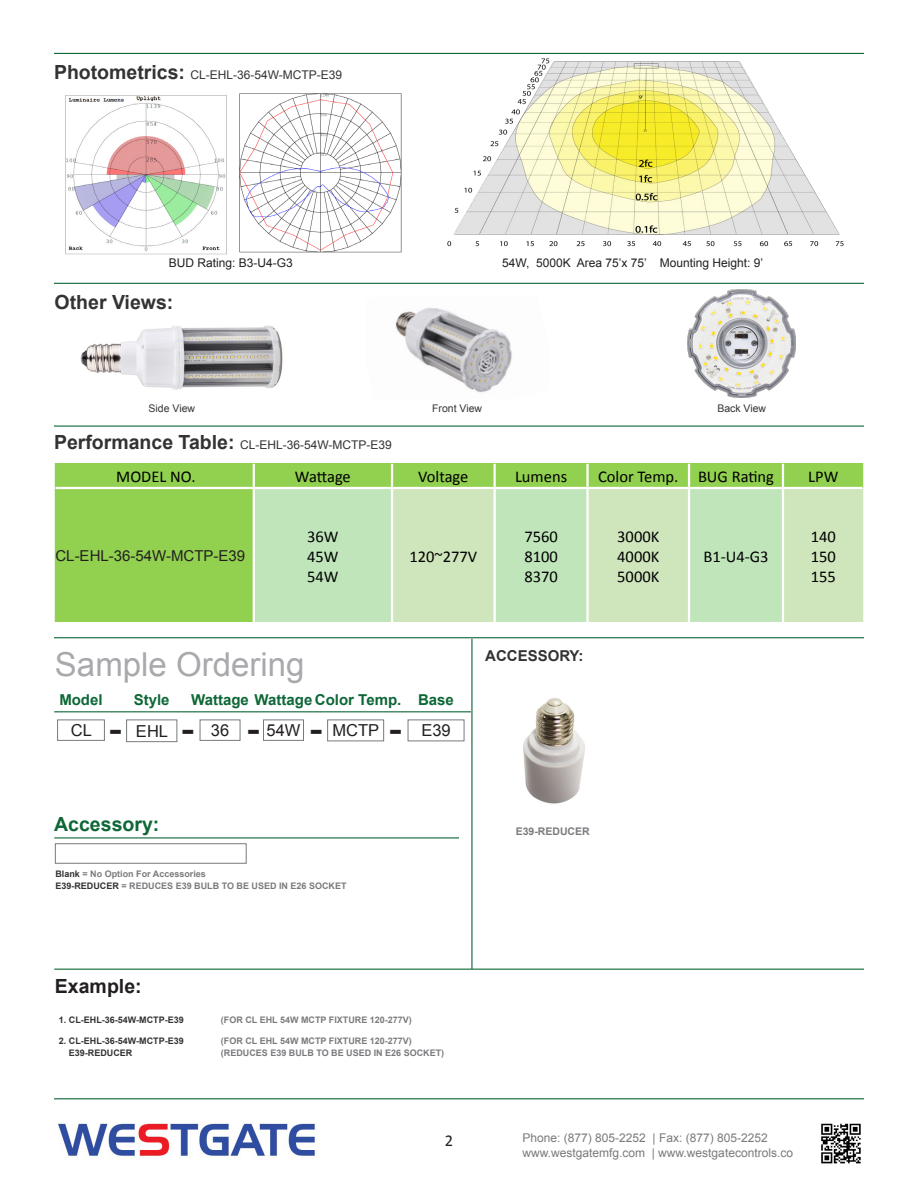
<style>
.page{position:relative;width:918px;height:1188px;background:#fff}
.page>*{position:absolute;margin:0;border:0;box-sizing:border-box;transform-origin:0 0}
.t1{font:33px "Arial";color:#a8a9ad}
.t2{font:700 28.5px "Verdana";color:#231f20}
.t3{font:700 19.5px "Arial";color:#333}
.t4{font:700 19.5px "Arial";color:#0d6736}
.t5{font:700 19.5px "Arial";color:#231f20}
.t6{font:16.5px "Calibri";color:#000}
.t7{font:16.5px "Arial";color:#231f20}
.t8{font:16.5px "Calibri";color:#231f20}
.t9{font:700 15px "Arial";color:#0d6736}
.t10{font:15px "Arial";color:#231f20}
.t11{font:700 15px "Arial";color:#333}
.t12{font:12px "Arial";color:#787a7d}
.t13{font:12px "Arial";color:#333}
.t14{font:12px "Arial";color:#231f20}
.t15{font:10.5px "Arial";color:#333}
.t16{font:700 10.5px "Arial";color:#7a7b7e}
.t17{font:700 9px "Arial";color:#7a7b7e}
.t18{font:700 9px "Arial";color:#7b7b7e}
.t19{font:700 9px "Arial";color:#333}
.t20{font:700 9px "Arial";color:#323332}
.s1{font-weight:700;font-size:19.5px}
.s2{color:#323332}
</style>
<div class="page">
<hr style="left:54px;top:426px;width:810px;height:1px;background:#0d6736">
<hr style="left:54px;top:53px;width:810px;height:1px;background:#0d6736">
<hr style="left:54px;top:283px;width:810px;height:1px;background:#0d6736">
<div style="left:55px;top:463px;width:808px;height:159px;background:#92d050"></div>
<div style="left:255px;top:489px;width:136px;height:133px;background:#c0e5bb"></div>
<svg style="left:393px;top:488px;width:470px;height:134px;fill:#cfe5bb"></svg>
<hr style="left:253px;top:464px;width:2px;height:23px;background:#fff">
<hr style="left:391px;top:464px;width:2px;height:23px;background:#fff">
<hr style="left:494px;top:464px;width:2px;height:23px;background:#fff">
<hr style="left:586px;top:464px;width:3px;height:23px;background:#fff">
<hr style="left:688px;top:464px;width:2px;height:23px;background:#fff">
<hr style="left:782px;top:464px;width:2px;height:23px;background:#fff">
<hr style="left:253px;top:489px;width:2px;height:133px;background:#fff">
<hr style="left:391px;top:489px;width:2px;height:133px;background:#fff">
<hr style="left:494px;top:489px;width:2px;height:133px;background:#fff">
<hr style="left:586px;top:489px;width:3px;height:133px;background:#fff">
<hr style="left:688px;top:489px;width:2px;height:133px;background:#fff">
<hr style="left:782px;top:489px;width:2px;height:133px;background:#fff">
<hr style="left:56px;top:487px;width:198px;height:2px;background:#fff">
<hr style="left:254px;top:487px;width:138px;height:2px;background:#fff">
<hr style="left:392px;top:487px;width:103px;height:2px;background:#fff">
<hr style="left:495px;top:487px;width:93px;height:2px;background:#fff">
<hr style="left:588px;top:487px;width:101px;height:2px;background:#fff">
<hr style="left:689px;top:487px;width:94px;height:2px;background:#fff">
<hr style="left:783px;top:487px;width:79px;height:2px;background:#fff">
<hr style="left:54px;top:637px;width:810px;height:1px;background:#0d6736">
<img style="left:65px;top:95px;width:162px;height:160px">
<img style="left:239px;top:93px;width:163px;height:160px">
<img style="left:447px;top:58px;width:397px;height:189px">
<img style="left:58px;top:1123px;width:257px;height:34px">
<img style="left:821px;top:1123px;width:40px;height:41px">
<img style="left:80px;top:325px;width:203px;height:65px">
<hr style="left:54px;top:1098px;width:810px;height:1px;background:#0d6736">
<hr style="left:471px;top:639px;width:1px;height:330px;background:#0d6736">
<img style="left:523px;top:698px;width:62px;height:106px">
<div style="left:57px;top:720px;width:48px;height:21px;border:1px solid #787a7d"></div>
<div style="left:200px;top:720px;width:40px;height:21px;border:1px solid #787a7d"></div>
<div style="left:263px;top:720px;width:41px;height:21px;border:1px solid #787a7d"></div>
<div style="left:327px;top:720px;width:57px;height:21px;border:1px solid #787a7d"></div>
<div style="left:126px;top:720px;width:51px;height:22px;border:1px solid #787a7d"></div>
<div style="left:408px;top:720px;width:56px;height:21px;border:1px solid #787a7d"></div>
<hr style="left:54px;top:711px;width:417px;height:1px;background:#0d6736">
<div style="left:55px;top:843px;width:192px;height:21px;background:#fff;border:1px solid #787a7d"></div>
<hr style="left:54px;top:837px;width:405px;height:1px;background:#0d6736">
<img style="left:688px;top:289px;width:108px;height:108px">
<img style="left:395px;top:307px;width:117px;height:86px">
<hr style="left:54px;top:969px;width:810px;height:1px;background:#0d6736">
<p class="t13" style="left:54px;top:67px;width:290px"><span class="s1">Photometrics:</span> CL-EHL-36-54W-MCTP-E39</p>
<p class="t14" style="left:169px;top:255px;width:126px">BUD Rating: B3-U4-G3</p>
<p class="t14" style="left:502px;top:255px;width:263px">54W, 5000K Area 75’x 75’ Mounting Height: 9’</p>
<p class="t3" style="left:55px;top:289px;width:120px">Other Views:</p>
<p class="t15" style="left:149px;top:401px;width:48px">Side View</p>
<p class="t13" style="left:54px;top:437px;width:339px"><span class="s1">Performance Table:</span> CL-EHL-36-54W-MCTP-E39</p>
<p class="t15" style="left:432px;top:401px;width:51px">Front View</p>
<p class="t15" style="left:717px;top:401px;width:50px">Back View</p>
<p class="t6" style="left:116px;top:466px;width:81px">MODEL NO.</p>
<p class="t6" style="left:295px;top:466px;width:57px">Wattage</p>
<p class="t6" style="left:418px;top:466px;width:52px">Voltage</p>
<p class="t6" style="left:515px;top:466px;width:54px">Lumens</p>
<p class="t6" style="left:598px;top:466px;width:82px">Color Temp.</p>
<p class="t6" style="left:698px;top:466px;width:78px">BUG Rating</p>
<p class="t6" style="left:808px;top:466px;width:32px">LPW</p>
<p class="t10" style="left:56px;top:546px;width:191px">CL-EHL-36-54W-MCTP-E39</p>
<p class="t6" style="left:307px;top:526px;width:33px">36W</p>
<p class="t6" style="left:307px;top:546px;width:33px">45W</p>
<p class="t6" style="left:307px;top:566px;width:33px">54W</p>
<p class="t6" style="left:409px;top:546px;width:69px">120~277V</p>
<p class="t6" style="left:524px;top:526px;width:35px">7560</p>
<p class="t6" style="left:524px;top:546px;width:35px">8100</p>
<p class="t6" style="left:524px;top:567px;width:35px">8370</p>
<p class="t1" style="left:55px;top:643px;width:251px">Sample Ordering</p>
<p class="t9" style="left:134px;top:690px;width:37px">Style</p>
<p class="t9" style="left:59px;top:690px;width:45px">Model</p>
<p class="t9" style="left:191px;top:690px;width:212px">Wattage Wattage Color Temp.</p>
<p class="t9" style="left:418px;top:690px;width:37px">Base</p>
<p class="t7" style="left:71px;top:720px;width:23px">CL</p>
<p class="t7" style="left:136px;top:720px;width:34px">EHL</p>
<p class="t7" style="left:211px;top:720px;width:20px">36</p>
<p class="t7" style="left:267px;top:720px;width:35px">54W</p>
<p class="t7" style="left:332px;top:720px;width:48px">MCTP</p>
<p class="t7" style="left:421px;top:720px;width:31px">E39</p>
<p class="t2" style="left:109px;top:713px;width:15px">-</p>
<p class="t2" style="left:181px;top:713px;width:15px">-</p>
<p class="t2" style="left:247px;top:713px;width:15px">-</p>
<p class="t2" style="left:310px;top:713px;width:15px">-</p>
<p class="t2" style="left:389px;top:713px;width:15px">-</p>
<p class="t11" style="left:485px;top:646px;width:100px">ACCESSORY:</p>
<p class="t6" style="left:617px;top:526px;width:44px">3000K</p>
<p class="t6" style="left:617px;top:546px;width:44px">4000K</p>
<p class="t6" style="left:617px;top:566px;width:44px">5000K</p>
<p class="t4" style="left:54px;top:811px;width:107px">Accessory:</p>
<p class="t17" style="left:55px;top:868px;width:152px"><span class="s2">Blank</span> = No Option For Accessories</p>
<p class="t17" style="left:55px;top:880px;width:293px"><span class="s2">E39-REDUCER</span> = REDUCES E39 BULB TO BE USED IN E26 SOCKET</p>
<p class="t16" style="left:516px;top:824px;width:76px">E39-REDUCER</p>
<p class="t6" style="left:703px;top:546px;width:67px">B1-U4-G3</p>
<p class="t6" style="left:811px;top:526px;width:27px">140</p>
<p class="t6" style="left:811px;top:546px;width:27px">150</p>
<p class="t6" style="left:811px;top:566px;width:27px">155</p>
<p class="t5" style="left:55px;top:973px;width:88px">Example:</p>
<p class="t19" style="left:59px;top:1013px;width:126px">1. CL-EHL-36-54W-MCTP-E39</p>
<p class="t18" style="left:221px;top:1013px;width:193px">(FOR CL EHL 54W MCTP FIXTURE 120-277V)</p>
<p class="t19" style="left:59px;top:1035px;width:126px">2. CL-EHL-36-54W-MCTP-E39</p>
<p class="t18" style="left:221px;top:1035px;width:193px">(FOR CL EHL 54W MCTP FIXTURE 120-277V)</p>
<p class="t20" style="left:69px;top:1047px;width:65px">E39-REDUCER</p>
<p class="t17" style="left:221px;top:1047px;width:225px">(REDUCES E39 BULB TO BE USED IN E26 SOCKET)</p>
<p class="t8" style="left:445px;top:1130px;width:10px">2</p>
<p class="t12" style="left:522px;top:1130px;width:247px">Phone: (877) 805-2252 | Fax: (877) 805-2252</p>
<p class="t12" style="left:522px;top:1145px;width:272px">www.westgatemfg.com | www.westgatecontrols.co</p>
</div>
